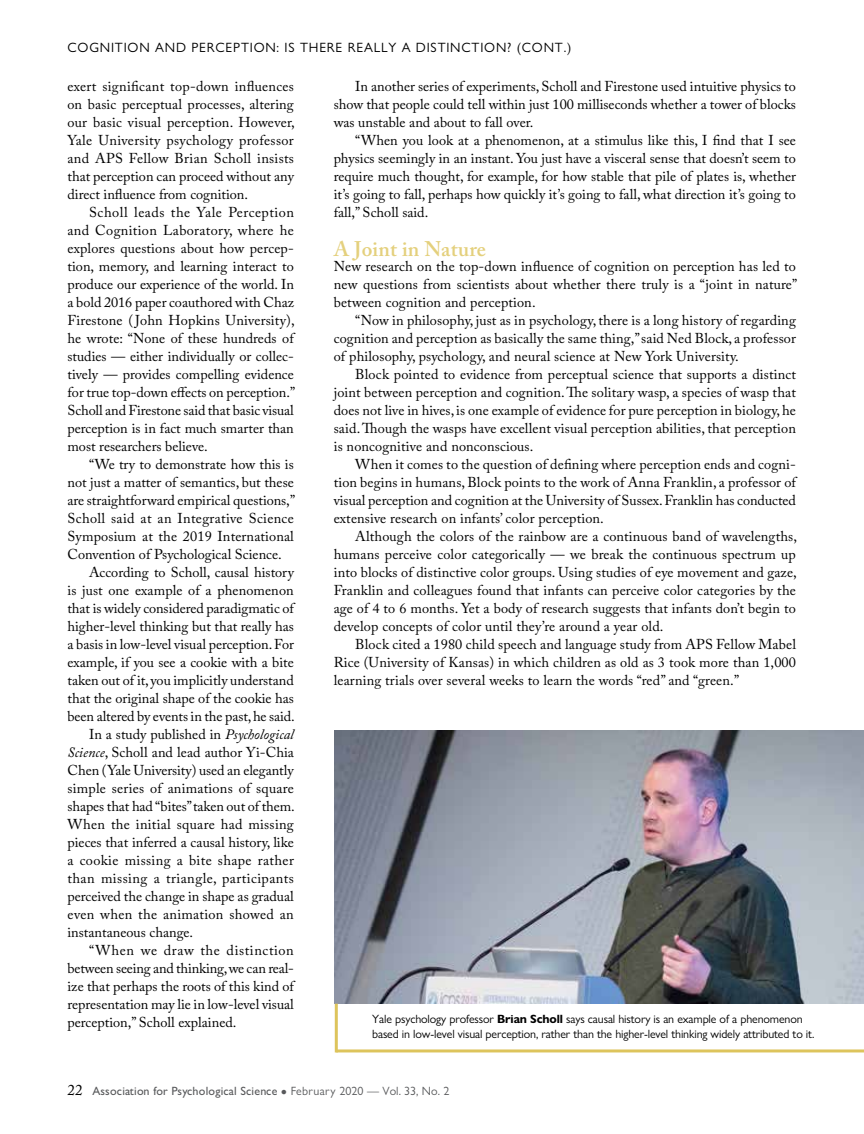
<style>
.page{position:relative;width:864px;height:1134px;background:#fff}
.page>*{position:absolute;margin:0;border:0;box-sizing:border-box;transform-origin:0 0}
.t1{font:600 21px "Adobe Caslon Pro";letter-spacing:.01em;color:#e4d07d}
.t2{font:14.25px/18px "Adobe Caslon Pro";color:#000;text-align:justify}
.t3{font:14.25px "Adobe Caslon Pro";letter-spacing:.02em;color:#000}
.t4{font:14.25px "Adobe Caslon Pro";letter-spacing:.03em;color:#000}
.t5{font:14.25px "Adobe Caslon Pro";letter-spacing:.025em;color:#000}
.t6{font:14.25px "Adobe Caslon Pro";letter-spacing:.045em;color:#000}
.t7{font:13.5px "Gill Sans Nova";letter-spacing:.06em;color:#000}
.t8{font:12px/15px "Gill Sans Nova";letter-spacing:-.01em;color:#000}
.t9{font:500 12px "Gill Sans Nova";letter-spacing:.02em;color:#58595b}
.s1{font-style:italic}
.s2{font-weight:700}
.s3{font-family:"Adobe Caslon Pro";font-weight:400;font-size:15px;color:#000}
.s4{font-weight:600;font-size:10.5px}
.s5{font-weight:400}
</style>
<div class="page">
<img style="left:335px;top:731px;width:529px;height:272px">
<hr style="left:336px;top:1049px;width:528px;height:3px;background:#ddc45c">
<hr style="left:335px;top:1004px;width:3px;height:48px;background:#ddc45c">
<p class="t7" style="left:68px;top:39px;width:505px">COGNITION AND PERCEPTION: IS THERE REALLY A DISTINCTION? (CONT.)</p>
<p class="t2" style="left:68px;top:77px;width:229px">exert significant top-down influences on basic perceptual processes, altering our basic visual perception. However, Yale University psychology professor and APS Fellow Brian Scholl insists that perception can proceed without any direct influence from cognition.</p>
<p class="t2" style="left:68px;top:203px;width:229px;text-indent:22px">Scholl leads the Yale Perception and Cognition Laboratory, where he explores questions about how percep&shy;tion, memory, and learning interact to produce our experience of the world. In a bold 2016 paper coauthored with Chaz Firestone ( John Hopkins University), he wrote: “None of these hundreds of studies — either individually or collec&shy;tively — provides compelling evidence for true top-down effects on perception.” Scholl and Firestone said that basic visual perception is in fact much smarter than most researchers believe.</p>
<p class="t2" style="left:89px;top:455px;width:206px">“We try to demonstrate how this is</p>
<p class="t2" style="left:68px;top:473px;width:228px">not just a matter of semantics, but these</p>
<p class="t2" style="left:68px;top:491px;width:229px">are straightforward empirical questions,”</p>
<p class="t3" style="left:68px;top:509px;width:228px">Scholl said at an Integrative Science</p>
<p class="t2" style="left:68px;top:527px;width:228px">Symposium at the 2019 International</p>
<p class="t2" style="left:68px;top:545px;width:216px">Convention of Psychological Science.</p>
<p class="t2" style="left:89px;top:563px;width:206px">According to Scholl, causal history</p>
<p class="t2" style="left:68px;top:581px;width:228px">is just one example of a phenomenon</p>
<p class="t2" style="left:68px;top:599px;width:228px">that is widely considered paradigmatic of</p>
<p class="t2" style="left:68px;top:617px;width:228px">higher-level thinking but that really has</p>
<p class="t2" style="left:68px;top:635px;width:228px">a basis in low-level visual perception. For</p>
<p class="t2" style="left:68px;top:653px;width:228px">example, if you see a cookie with a bite</p>
<p class="t2" style="left:68px;top:671px;width:228px">taken out of it, you implicitly understand</p>
<p class="t2" style="left:68px;top:689px;width:228px">that the original shape of the cookie has</p>
<p class="t2" style="left:68px;top:707px;width:229px">been altered by events in the past, he said.</p>
<p class="t2" style="left:89px;top:725px;width:206px">In a study published in <span class="s1">Psychological</span></p>
<p class="t2" style="left:68px;top:743px;width:228px"><span class="s1">Science</span>, Scholl and lead author Yi-Chia</p>
<p class="t2" style="left:68px;top:761px;width:228px">Chen (Yale University) used an elegantly</p>
<p class="t2" style="left:68px;top:779px;width:228px">simple series of animations of square</p>
<p class="t2" style="left:68px;top:797px;width:229px">shapes that had “bites” taken out of them.</p>
<p class="t3" style="left:68px;top:815px;width:228px">When the initial square had missing</p>
<p class="t2" style="left:68px;top:833px;width:228px">pieces that inferred a causal history, like</p>
<p class="t5" style="left:68px;top:851px;width:228px">a cookie missing a bite shape rather</p>
<p class="t4" style="left:68px;top:869px;width:228px">than missing a triangle, participants</p>
<p class="t2" style="left:68px;top:887px;width:228px">perceived the change in shape as gradual</p>
<p class="t3" style="left:68px;top:905px;width:228px">even when the animation showed an</p>
<p class="t2" style="left:68px;top:923px;width:127px">instantaneous change.</p>
<p class="t6" style="left:89px;top:941px;width:206px">“When we draw the distinction</p>
<p class="t2" style="left:68px;top:959px;width:228px">between seeing and thinking, we can real-</p>
<p class="t2" style="left:68px;top:977px;width:228px">ize that perhaps the roots of this kind of</p>
<p class="t2" style="left:68px;top:995px;width:228px">representation may lie in low-level visual</p>
<p class="t2" style="left:68px;top:1013px;width:170px">perception,” Scholl explained.</p>
<p class="t2" style="left:334px;top:77px;width:464px;text-indent:22px">In another series of experiments, Scholl and Firestone used intuitive physics to show that people could tell within just 100 milliseconds whether a tower of blocks was unstable and about to fall over.</p>
<p class="t2" style="left:334px;top:131px;width:464px;text-indent:22px">“When you look at a phenomenon, at a stimulus like this, I find that I see physics seemingly in an instant. You just have a visceral sense that doesn’t seem to require much thought, for example, for how stable that pile of plates is, whether it’s going to fall, perhaps how quickly it’s going to fall, what direction it’s going to fall,” Scholl said.</p>
<h1 class="t1" style="left:334px;top:236px;width:154px">A Joint in Nature</h1>
<p class="t2" style="left:334px;top:257px;width:465px">New research on the top-down influence of cognition on perception has led to new questions from scientists about whether there truly is a “joint in nature” between cognition and perception.</p>
<p class="t2" style="left:334px;top:311px;width:464px;text-indent:22px">“Now in philosophy, just as in psychology, there is a long history of regarding cognition and perception as basically the same thing,” said Ned Block, a professor of philosophy, psychology, and neural science at New York University.</p>
<p class="t2" style="left:334px;top:365px;width:464px;text-indent:22px">Block pointed to evidence from perceptual science that supports a distinct joint between perception and cognition. The solitary wasp, a species of wasp that does not live in hives, is one example of evidence for pure perception in biology, he said. Though the wasps have excellent visual perception abilities, that perception is noncognitive and nonconscious.</p>
<p class="t2" style="left:334px;top:455px;width:464px;text-indent:22px">When it comes to the question of defining where perception ends and cogni&shy;tion begins in humans, Block points to the work of Anna Franklin, a professor of visual perception and cognition at the University of Sussex. Franklin has conducted extensive research on infants’ color perception.</p>
<p class="t2" style="left:334px;top:527px;width:465px;text-indent:22px">Although the colors of the rainbow are a continuous band of wavelengths, humans perceive color categorically — we break the continuous spectrum up into blocks of distinctive color groups. Using studies of eye movement and gaze, Franklin and colleagues found that infants can perceive color categories by the age of 4 to 6 months. Yet a body of research suggests that infants don’t begin to develop concepts of color until they’re around a year old.</p>
<p class="t2" style="left:334px;top:635px;width:464px;text-indent:22px">Block cited a 1980 child speech and language study from APS Fellow Mabel Rice (University of Kansas) in which children as old as 3 took more than 1,000 learning trials over several weeks to learn the words “red” and “green.”</p>
<p class="t8" style="left:372px;top:1012px;width:444px">Yale psychology professor <span class="s2">Brian Scholl</span> says causal history is an example of a phenomenon based in low-level visual perception, rather than the higher-level thinking widely attributed to it.</p>
<p class="t9" style="left:68px;top:1084px;width:383px"><span class="s3">22</span> Association for Psychological Science <span class="s4">●</span> <span class="s5">February 2020 — Vol. 33, No. 2</span></p>
</div>
